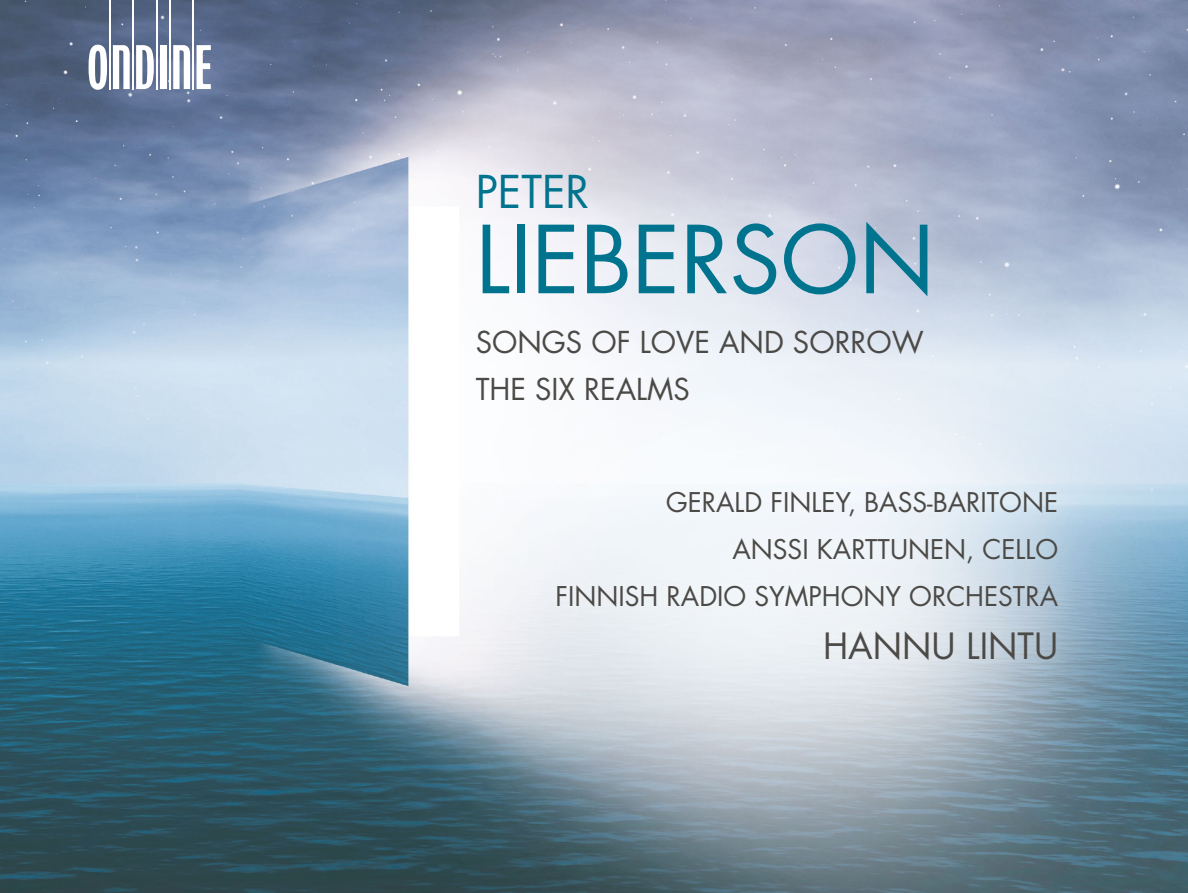
<style>
.page{position:relative;width:1188px;height:893px;background:#fff}
.page>*{position:absolute;margin:0;border:0;box-sizing:border-box;transform-origin:0 0}
.t1{font:90.9px "Futura";color:#00748f}
.t2{font:43.95px "Futura";color:#00748f}
.t3{font:35.25px "Futura";color:#4c4a47}
.t4{font:29.4px "Futura";color:#4c4a47}
.t5{font:26.4px "Futura";color:#4c4a47}
</style>
<div class="page">
<img style="left:0;top:0;width:1188px;height:893px">
<svg style="left:197px;top:45px;width:14px;height:44px"></svg>
<svg style="left:89px;top:45px;width:18px;height:45px"></svg>
<svg style="left:113px;top:45px;width:17px;height:44px"></svg>
<svg style="left:136px;top:45px;width:18px;height:44px"></svg>
<hr style="left:109px;top:0;width:2px;height:89px;background:#fff">
<hr style="left:169px;top:0;width:1px;height:89px;background:#fff">
<hr style="left:193px;top:0;width:1px;height:89px;background:#fff">
<hr style="left:156px;top:0;width:1px;height:89px;background:#fff">
<hr style="left:132px;top:0;width:2px;height:89px;background:#fff">
<div style="left:160px;top:45px;width:6px;height:44px;background:#fff"></div>
<svg style="left:173px;top:45px;width:17px;height:44px"></svg>
<div style="left:528px;top:461px;width:558px;height:227px;background:#fff;opacity:.75"></div>
<p class="t2" style="left:476px;top:162px;width:115px">PETER</p>
<p class="t1" style="left:476px;top:197px;width:461px">LIEBERSON</p>
<p class="t4" style="left:476px;top:322px;width:450px">SONGS OF LOVE AND SORROW</p>
<p class="t4" style="left:476px;top:369px;width:216px">THE SIX REALMS</p>
<p class="t5" style="left:666px;top:484px;width:394px">GERALD FINLEY, BASS-BARITONE</p>
<p class="t5" style="left:732px;top:531px;width:327px">ANSSI KARTTUNEN, CELLO</p>
<p class="t5" style="left:556px;top:577px;width:504px">FINNISH RADIO SYMPHONY ORCHESTRA</p>
<p class="t3" style="left:823px;top:621px;width:237px">HANNU LINTU</p>
</div>
